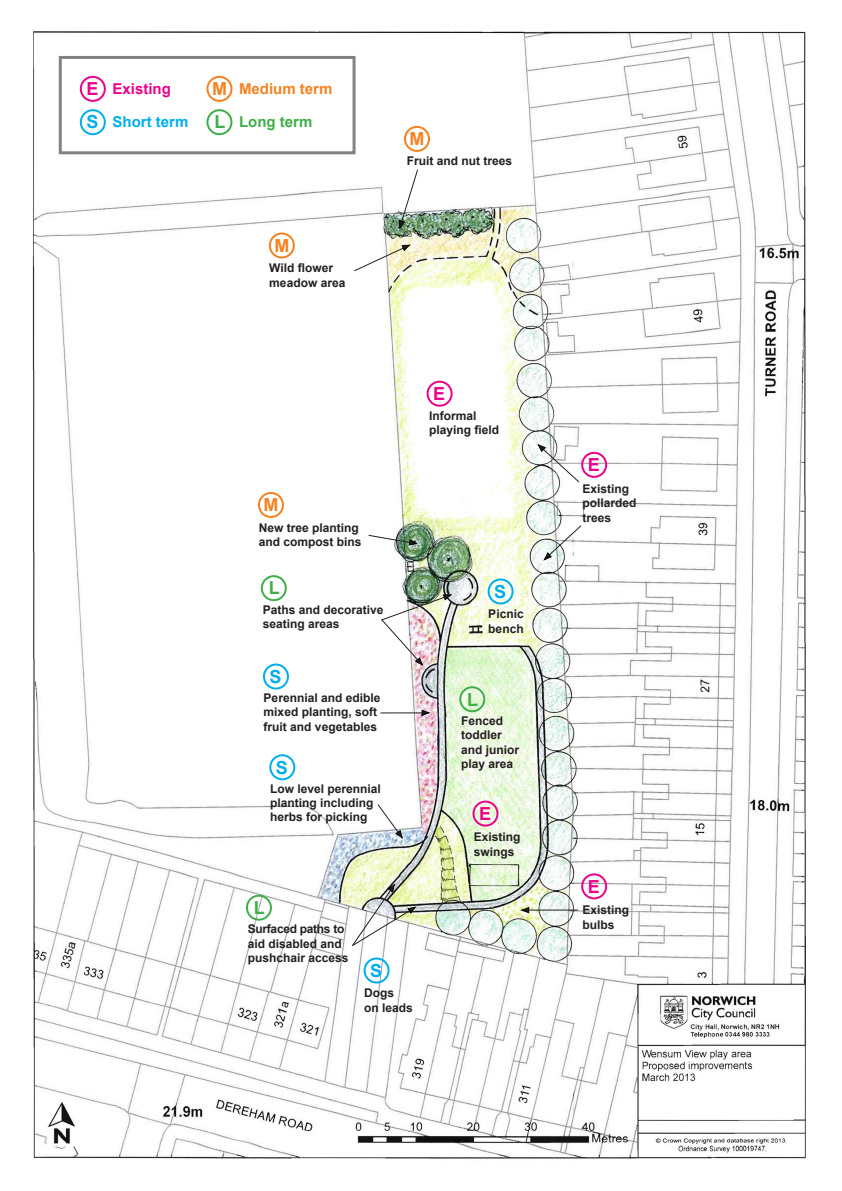
<style>
.page{position:relative;width:842px;height:1191px;background:#fff}
.page>*{position:absolute;margin:0;border:0;box-sizing:border-box;transform-origin:0 0}
.t1{font:700 18px "Arial";color:#ed028c}
.t2{font:700 18px "Arial";color:#00aeef}
.t3{font:700 18px "Arial";color:#40ae49}
.t4{font:700 18px "Arial";color:#f58220}
.t5{font:700 15px "Arial";color:#f58220}
.t6{font:700 15px "Arial";color:#00aeef}
.t7{font:700 15px "Arial";color:#ed028c}
.t8{font:700 15px "Arial";color:#40ae49}
.t9{font:700 12px/14.4px "Arial";color:#231f20}
</style>
<div class="page">
<img style="left:32px;top:31px;width:774px;height:1128px">
<div style="left:472px;top:800px;width:26px;height:26px;border:2px solid #ed028c;border-radius:50%"></div>
<div style="left:581px;top:452px;width:26px;height:26px;border:2px solid #ed028c;border-radius:50%"></div>
<div style="left:581px;top:873px;width:26px;height:26px;border:2px solid #ed028c;border-radius:50%"></div>
<div style="left:261px;top:575px;width:26px;height:26px;border:2px solid #40ae49;border-radius:50%"></div>
<div style="left:459px;top:686px;width:26px;height:26px;border:2px solid #40ae49;border-radius:50%"></div>
<div style="left:246px;top:894px;width:26px;height:26px;border:2px solid #40ae49;border-radius:50%"></div>
<div style="left:404px;top:126px;width:26px;height:26px;border:2px solid #f58220;border-radius:50%"></div>
<div style="left:269px;top:232px;width:26px;height:26px;border:2px solid #f58220;border-radius:50%"></div>
<div style="left:258px;top:492px;width:26px;height:26px;border:2px solid #f58220;border-radius:50%"></div>
<div style="left:263px;top:663px;width:26px;height:26px;border:2px solid #00aeef;border-radius:50%"></div>
<div style="left:488px;top:578px;width:26px;height:26px;border:2px solid #00aeef;border-radius:50%"></div>
<div style="left:364px;top:957px;width:26px;height:26px;border:2px solid #00aeef;border-radius:50%"></div>
<div style="left:269px;top:754px;width:26px;height:26px;border:2px solid #00aeef;border-radius:50%"></div>
<div style="left:59px;top:56px;width:297px;height:98px;background:#fff;border:3px solid #808285"></div>
<div style="left:80px;top:76px;width:26px;height:26px;border:2px solid #ed028c;border-radius:50%"></div>
<div style="left:80px;top:109px;width:26px;height:26px;border:2px solid #00aeef;border-radius:50%"></div>
<div style="left:206px;top:76px;width:26px;height:26px;border:2px solid #f58220;border-radius:50%"></div>
<div style="left:206px;top:109px;width:26px;height:26px;border:2px solid #40ae49;border-radius:50%"></div>
<svg style="left:353px;top:245px;width:58px;height:27px"></svg>
<img style="left:380px;top:594px;width:72px;height:71px">
<svg style="left:537px;top:444px;width:43px;height:39px"></svg>
<svg style="left:544px;top:524px;width:38px;height:36px"></svg>
<svg style="left:351px;top:883px;width:65px;height:64px"></svg>
<svg style="left:367px;top:534px;width:51px;height:11px"></svg>
<hr style="left:380px;top:712px;width:42px;height:1px;background:#231f20">
<svg style="left:422px;top:710px;width:8px;height:6px"></svg>
<hr style="left:529px;top:909px;width:49px;height:1px;background:#231f20">
<svg style="left:521px;top:907px;width:8px;height:6px"></svg>
<svg style="left:376px;top:803px;width:27px;height:35px"></svg>
<svg style="left:399px;top:168px;width:20px;height:61px"></svg>
<div style="left:427px;top:381px;width:26px;height:26px;border:2px solid #ed028c;border-radius:50%"></div>
<p class="t1" style="left:86px;top:77px;width:14px">E</p>
<p class="t2" style="left:86px;top:110px;width:14px">S</p>
<p class="t7" style="left:112px;top:79px;width:60px">Existing</p>
<p class="t6" style="left:112px;top:112px;width:77px">Short term</p>
<p class="t4" style="left:212px;top:77px;width:16px">M</p>
<p class="t3" style="left:214px;top:110px;width:12px">L</p>
<p class="t5" style="left:239px;top:79px;width:95px">Medium term</p>
<p class="t8" style="left:239px;top:112px;width:75px">Long term</p>
<p class="t4" style="left:274px;top:234px;width:16px">M</p>
<p class="t9" style="left:269px;top:261px;width:78px">Wild flower meadow area</p>
<p class="t4" style="left:410px;top:127px;width:16px">M</p>
<p class="t9" style="left:407px;top:154px;width:107px">Fruit and nut trees</p>
<p class="t1" style="left:433px;top:382px;width:14px">E</p>
<p class="t9" style="left:429px;top:409px;width:72px">Informal playing field</p>
<p class="t4" style="left:264px;top:493px;width:16px">M</p>
<p class="t9" style="left:259px;top:521px;width:104px">New tree planting and compost bins</p>
<p class="t3" style="left:269px;top:576px;width:12px">L</p>
<p class="t9" style="left:263px;top:603px;width:122px">Paths and decorative seating areas</p>
<p class="t2" style="left:269px;top:664px;width:14px">S</p>
<p class="t9" style="left:264px;top:691px;width:118px">Perennial and edible mixed planting, soft fruit and vegetables</p>
<p class="t2" style="left:276px;top:755px;width:14px">S</p>
<p class="t9" style="left:270px;top:781px;width:112px">Low level perennial planting including herbs for picking</p>
<p class="t3" style="left:254px;top:895px;width:12px">L</p>
<p class="t9" style="left:248px;top:922px;width:102px">Surfaced paths to aid disabled and pushchair access</p>
<p class="t2" style="left:370px;top:958px;width:14px">S</p>
<p class="t9" style="left:364px;top:986px;width:50px">Dogs<br>on leads</p>
<p class="t2" style="left:494px;top:579px;width:14px">S</p>
<p class="t9" style="left:488px;top:607px;width:37px">Picnic bench</p>
<p class="t3" style="left:467px;top:687px;width:12px">L</p>
<p class="t9" style="left:461px;top:714px;width:60px">Fenced toddler and junior play area</p>
<p class="t1" style="left:479px;top:801px;width:14px">E</p>
<p class="t9" style="left:474px;top:830px;width:48px">Existing swings</p>
<p class="t1" style="left:588px;top:453px;width:14px">E</p>
<p class="t9" style="left:583px;top:482px;width:56px">Existing pollarded trees</p>
<p class="t1" style="left:588px;top:874px;width:14px">E</p>
<p class="t9" style="left:583px;top:903px;width:48px">Existing bulbs</p>
</div>
